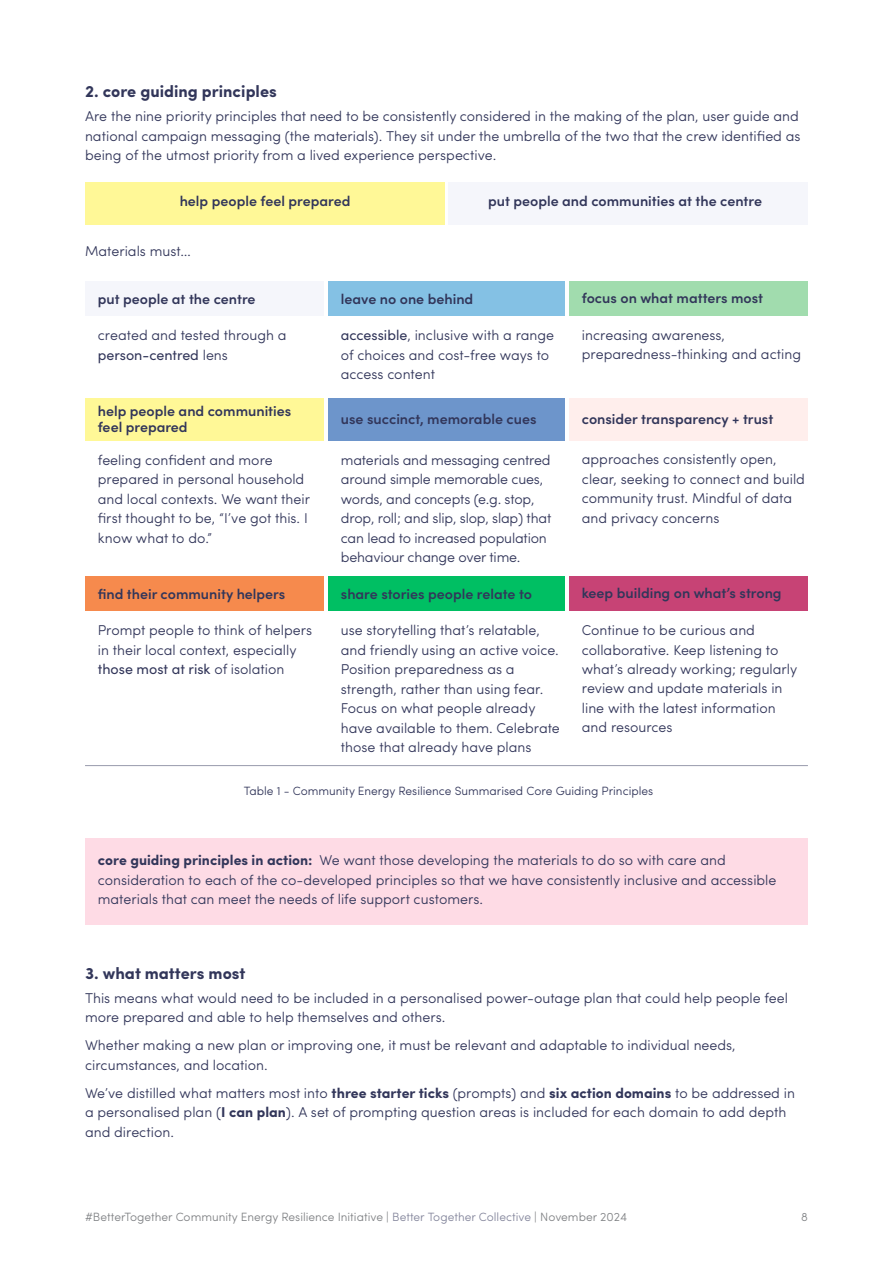
<style>
.page{position:relative;width:893px;height:1263px;background:#fff}
.page>*{position:absolute;margin:0;border:0;box-sizing:border-box;transform-origin:0 0}
.t1{font:700 16.5px "Sofia Pro";color:#32365a}
.t2{font:300 14.25px/19.5px "Sofia Pro";color:#32365a}
.t3{font:600 14.25px/16.5px "Sofia Pro";color:#32365a}
.t4{font:300 12px "Sofia Pro";color:#808285}
.t5{font:300 12px "Sofia Pro";color:#32365a}
.s1{font-weight:400}
.s2{font-weight:700}
.s3{color:#84869c}
</style>
<div class="page">
<div style="left:85px;top:282px;width:239px;height:34px;background:#f5f6fb"></div>
<div style="left:85px;top:398px;width:239px;height:43px;background:#fff897"></div>
<div style="left:85px;top:576px;width:239px;height:34px;background:#f68a4d"></div>
<div style="left:328px;top:282px;width:237px;height:34px;background:#84c1e4"></div>
<div style="left:328px;top:398px;width:237px;height:43px;background:#6d95cb"></div>
<div style="left:328px;top:576px;width:237px;height:34px;background:#00bf63"></div>
<div style="left:569px;top:282px;width:239px;height:34px;background:#a1dcae"></div>
<div style="left:569px;top:398px;width:239px;height:43px;background:#ffeeec"></div>
<div style="left:569px;top:576px;width:239px;height:34px;background:#c74375"></div>
<div style="left:85px;top:183px;width:359px;height:42px;background:#fff897"></div>
<div style="left:449px;top:183px;width:359px;height:42px;background:#f5f6fb"></div>
<hr style="left:85px;top:765px;width:723px;height:1px;background:#989bac">
<div style="left:85px;top:838px;width:723px;height:87px;background:#fedbe5"></div>
<p class="t1" style="left:85px;top:79px;width:193px">2. core guiding principles</p>
<p class="t2" style="left:85px;top:106px;width:717px;text-align:justify">Are the nine priority principles that need to be consistently considered in the making of the plan, user guide and national campaign messaging (the materials). They sit under the umbrella of the two that the crew identified as being of the utmost priority from a lived experience perspective.</p>
<p class="t3" style="left:180px;top:192px;width:172px">help people feel prepared</p>
<p class="t3" style="left:488px;top:192px;width:275px">put people and communities at the centre</p>
<p class="t2" style="left:85px;top:241px;width:108px">Materials must…</p>
<p class="t3" style="left:98px;top:289px;width:159px">put people at the centre</p>
<p class="t2" style="left:98px;top:325px;width:190px">created and tested through a <span class="s1">person-centred</span> lens</p>
<p class="t3" style="left:98px;top:401px;width:195px">help people and communities feel prepared</p>
<p class="t2" style="left:98px;top:449px;width:214px">feeling confident and more prepared in personal household and local contexts. We want their first thought to be, “I’ve got this. I know what to do.”</p>
<p class="t3" style="left:98px;top:584px;width:189px">find their community helpers</p>
<p class="t2" style="left:98px;top:619px;width:216px">Prompt people to think of helpers in their local context, especially <span class="s1">those most at risk</span> of isolation</p>
<p class="t3" style="left:341px;top:289px;width:134px">leave no one behind</p>
<p class="t2" style="left:341px;top:325px;width:215px"><span class="s1">accessible</span>, inclusive with a range of choices and cost-free ways to access content</p>
<p class="t3" style="left:341px;top:410px;width:197px">use succinct, memorable cues</p>
<p class="t2" style="left:341px;top:449px;width:212px">materials and messaging centred around simple memorable cues, words, and concepts (e.g. stop, drop, roll; and slip, slop, slap) that can lead to increased population behaviour change over time.</p>
<p class="t3" style="left:341px;top:585px;width:193px">share stories people relate to</p>
<p class="t2" style="left:341px;top:620px;width:221px">use storytelling that’s relatable, and friendly using an active voice.<br>Position preparedness as a strength, rather than using fear.<br>Focus on what people already have available to them. Celebrate those that already have plans</p>
<p class="t3" style="left:582px;top:289px;width:183px">focus on what matters most</p>
<p class="t2" style="left:582px;top:324px;width:221px">increasing awareness, preparedness-thinking and acting</p>
<p class="t3" style="left:582px;top:409px;width:193px">consider transparency + trust</p>
<p class="t2" style="left:582px;top:449px;width:225px">approaches consistently open, clear, seeking to connect and build community trust. Mindful of data and privacy concerns</p>
<p class="t3" style="left:582px;top:584px;width:201px">keep building on what’s strong</p>
<p class="t2" style="left:582px;top:619px;width:217px">Continue to be curious and collaborative. Keep listening to what’s already working; regularly review and update materials in line with the latest information and resources</p>
<p class="t5" style="left:244px;top:782px;width:411px">Table 1 - Community Energy Resilience Summarised Core Guiding Principles</p>
<p class="t2" style="left:98px;top:850px;width:680px"><span class="s2">core guiding principles in action:</span> We want those developing the materials to do so with care and consideration to each of the co-developed principles so that we have consistently inclusive and accessible materials that can meet the needs of life support customers.</p>
<p class="t1" style="left:85px;top:960px;width:162px">3. what matters most</p>
<p class="t2" style="left:85px;top:987px;width:704px">This means what would need to be included in a personalised power-outage plan that could help people feel more prepared and able to help themselves and others.</p>
<p class="t2" style="left:85px;top:1034px;width:652px">Whether making a new plan or improving one, it must be relevant and adaptable to individual needs, circumstances, and location.</p>
<p class="t2" style="left:85px;top:1082px;width:711px">We’ve distilled what matters most into <span class="s2">three starter ticks</span> (prompts) and <span class="s2">six action domains</span> to be addressed in a personalised plan (<span class="s2">I can plan</span>). A set of prompting question areas is included for each domain to add depth and direction.</p>
<p class="t4" style="left:85px;top:1208px;width:544px">#BetterTogether Community Energy Resilience Initiative | <span class="s3">Better Together Collective</span> | November 2024</p>
<p class="t4" style="left:801px;top:1208px;width:8px">8</p>
</div>
